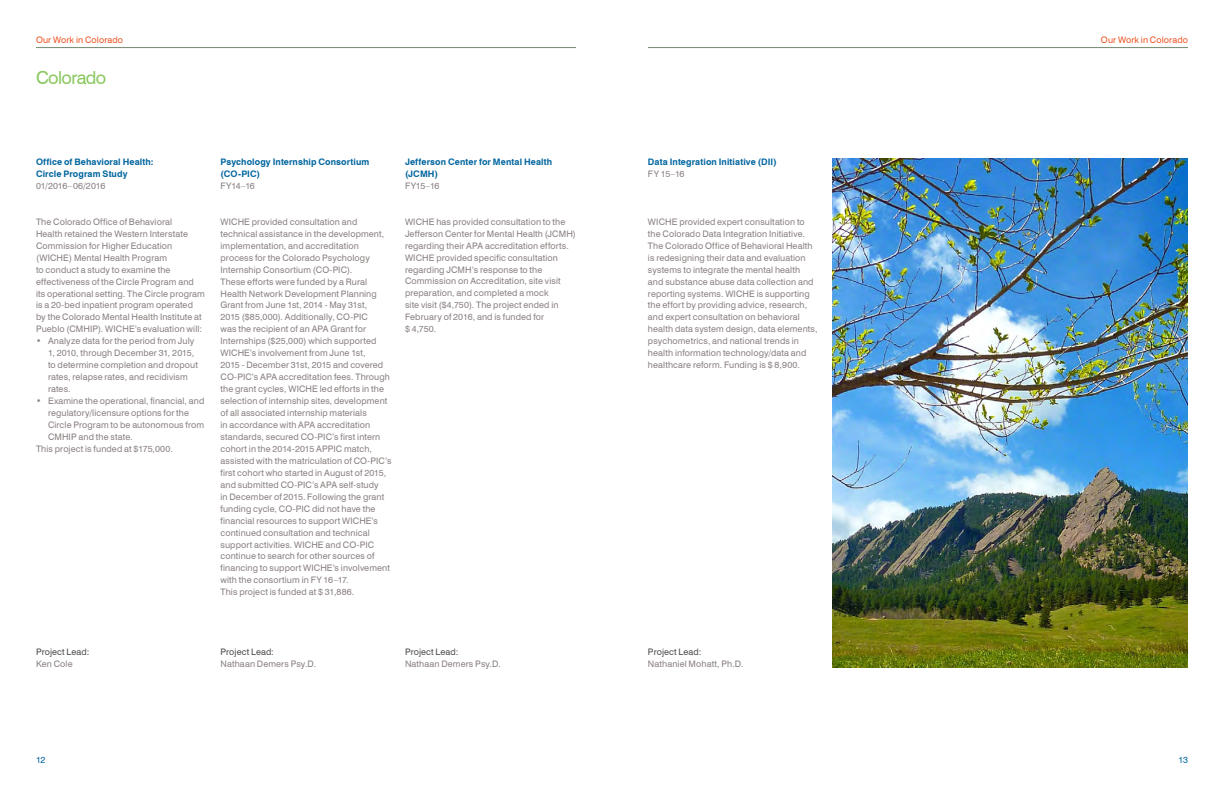
<style>
.page{position:relative;width:1224px;height:792px;background:#fff}
.page>*{position:absolute;margin:0;border:0;box-sizing:border-box;transform-origin:0 0}
.t1{font:17.9px "Swiss 721 BT";letter-spacing:-.035em;color:#8ac85e}
.t2{font:9px/12px "Swiss 721 BT";letter-spacing:.015em;color:#8b8181}
.TextHead{font:700 9px/12px "Swiss 721 BT";letter-spacing:.01em;color:#00659f}
.Project_Lead{font:9px "Swiss 721 BT";letter-spacing:.01em;color:#4b4c4d}
.HeaderL{font:9px "Swiss 721 BT";letter-spacing:.01em;color:#ed5422}
.HeaderR{font:9px "Swiss 721 BT";letter-spacing:.01em;color:#ed5422}
.t3{font:9px "Swiss 721 BT";letter-spacing:-.01em;color:#8b8181}
.t4{font:9px "Swiss 721 BT";color:#00659f}
</style>
<div class="page">
<hr style="left:36px;top:47px;width:540px;height:1px;background:#778a73">
<hr style="left:648px;top:47px;width:540px;height:1px;background:#778a73">
<img style="left:832px;top:158px;width:356px;height:509px">
<p class="HeaderL" style="left:36px;top:34px;width:89px">Our Work in Colorado</p>
<p class="HeaderR" style="left:1101px;top:34px;width:89px">Our Work in Colorado</p>
<p class="t1" style="left:36px;top:66px;width:72px">Colorado</p>
<p class="TextHead" style="left:36px;top:156px;width:119px">Office of Behavioral Health:<br>Circle Program Study</p>
<p class="t3" style="left:36px;top:180px;width:71px">01/2016–06/2016</p>
<p class="t2" style="left:36px;top:216px;width:170px">The Colorado Office of Behavioral<br>Health retained the Western Interstate Commission for Higher Education (WICHE) Mental Health Program<br>to conduct a study to examine the effectiveness of the Circle Program and its operational setting. The Circle program is a 20-bed inpatient program operated by the Colorado Mental Health Institute at Pueblo (CMHIP). WICHE’s evaluation will:</p>
<p class="t2" style="left:48px;top:335px;width:151px;text-indent:-12px">• Analyze data for the period from July<br>1, 2010, through December 31, 2015, to determine completion and dropout rates, relapse rates, and recidivism rates.</p>
<p class="t2" style="left:48px;top:395px;width:158px;text-indent:-12px">• Examine the operational, financial, and regulatory/licensure options for the Circle Program to be autonomous from CMHIP and the state.</p>
<p class="t2" style="left:36px;top:443px;width:138px">This project is funded at $175,000.</p>
<p class="TextHead" style="left:221px;top:156px;width:150px">Psychology Internship Consortium (CO-PIC)</p>
<p class="t2" style="left:221px;top:180px;width:36px">FY14–16</p>
<p class="t2" style="left:221px;top:216px;width:172px">WICHE provided consultation and technical assistance in the development, implementation, and accreditation process for the Colorado Psychology Internship Consortium (CO-PIC).<br>These efforts were funded by a Rural Health Network Development Planning Grant from June 1st, 2014 - May 31st,<br>2015 ($85,000). Additionally, CO-PIC<br>was the recipient of an APA Grant for Internships ($25,000) which supported WICHE’s involvement from June 1st,<br>2015 - December 31st, 2015 and covered CO-PIC’s APA accreditation fees. Through the grant cycles, WICHE led efforts in the selection of internship sites, development of all associated internship materials<br>in accordance with APA accreditation standards, secured CO-PIC’s first intern cohort in the 2014-2015 APPIC match, assisted with the matriculation of CO-PIC’s first cohort who started in August of 2015, and submitted CO-PIC’s APA self-study<br>in December of 2015. Following the grant funding cycle, CO-PIC did not have the financial resources to support WICHE’s continued consultation and technical support activities. WICHE and CO-PIC continue to search for other sources of financing to support WICHE’s involvement with the consortium in FY 16–17.<br>This project is funded at $ 31,886.</p>
<p class="TextHead" style="left:405px;top:156px;width:149px">Jefferson Center for Mental Health (JCMH)</p>
<p class="t2" style="left:405px;top:180px;width:36px">FY15–16</p>
<p class="t2" style="left:405px;top:215px;width:172px">WICHE has provided consultation to the Jefferson Center for Mental Health (JCMH) regarding their APA accreditation efforts.<br>WICHE provided specific consultation regarding JCMH’s response to the Commission on Accreditation, site visit preparation, and completed a mock<br>site visit ($4,750). The project ended in February of 2016, and is funded for<br>$ 4,750.</p>
<p class="TextHead" style="left:648px;top:156px;width:130px">Data Integration Initiative (DII)</p>
<p class="t2" style="left:648px;top:168px;width:38px">FY 15–16</p>
<p class="t2" style="left:648px;top:216px;width:171px">WICHE provided expert consultation to the Colorado Data Integration Initiative.<br>The Colorado Office of Behavioral Health is redesigning their data and evaluation systems to integrate the mental health and substance abuse data collection and reporting systems. WICHE is supporting the effort by providing advice, research, and expert consultation on behavioral health data system design, data elements, psychometrics, and national trends in health information technology/data and healthcare reform. Funding is $ 8,900.</p>
<p class="Project_Lead" style="left:36px;top:647px;width:55px">Project Lead:</p>
<p class="t2" style="left:36px;top:658px;width:38px">Ken Cole</p>
<p class="Project_Lead" style="left:221px;top:646px;width:55px">Project Lead:</p>
<p class="t2" style="left:221px;top:658px;width:97px">Nathaan Demers Psy.D.</p>
<p class="Project_Lead" style="left:405px;top:646px;width:55px">Project Lead:</p>
<p class="t2" style="left:405px;top:658px;width:97px">Nathaan Demers Psy.D.</p>
<p class="Project_Lead" style="left:648px;top:647px;width:55px">Project Lead:</p>
<p class="t2" style="left:648px;top:658px;width:97px">Nathaniel Mohatt, Ph.D.</p>
<p class="t4" style="left:36px;top:754px;width:11px">12</p>
<p class="t4" style="left:1179px;top:754px;width:11px">13</p>
</div>
